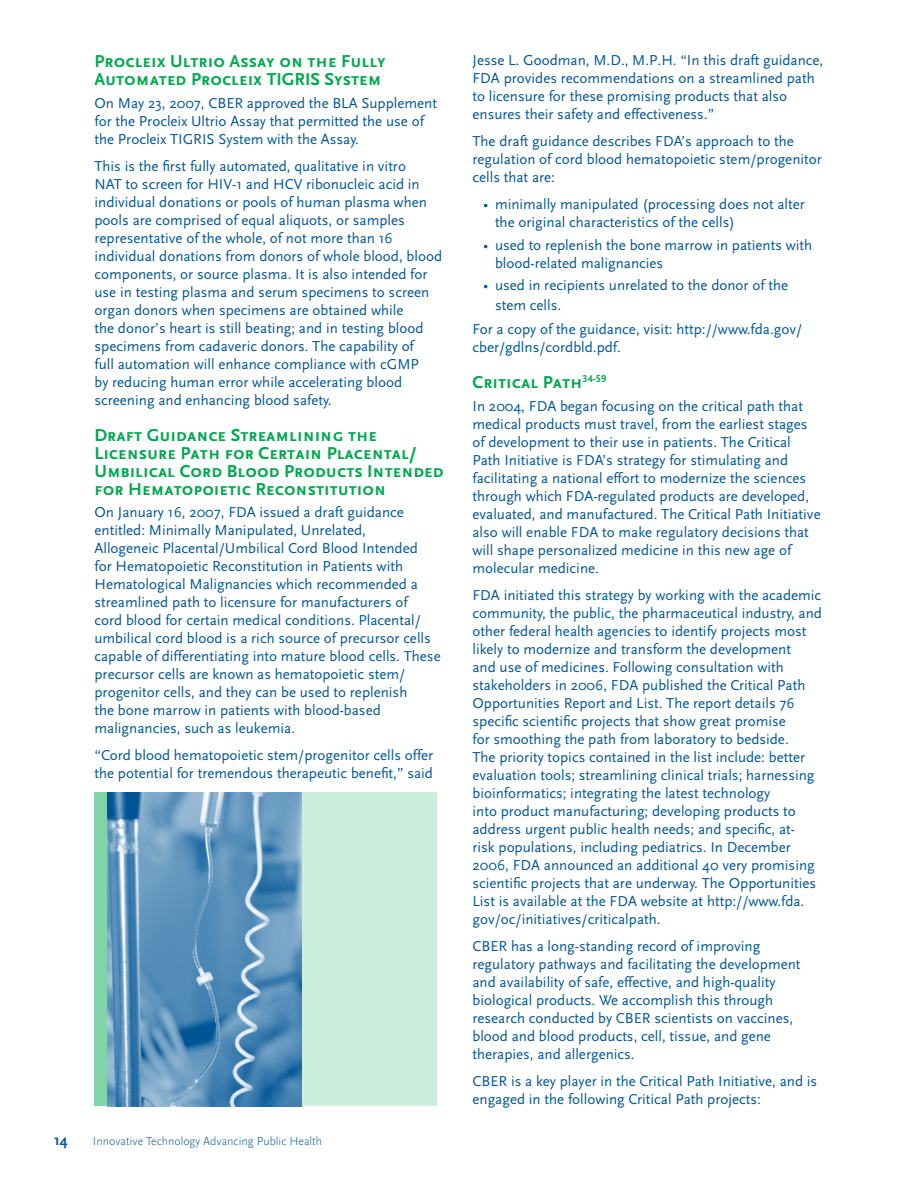
<style>
.page{position:relative;width:918px;height:1188px;background:#fff}
.page>*{position:absolute;margin:0;border:0;box-sizing:border-box;transform-origin:0 0}
.t1{font:700 18px/18px "Scala Sans Caps";color:#00a94f}
.t2{font:15px/18px "Scala Sans";color:#005596}
.t3{font:700 15px "Scala Sans";color:#005596}
.t4{font:300 12px "Scala Sans";color:#005596}
</style>
<div class="page">
<div style="left:94px;top:792px;width:343px;height:314px;background:#cceedc"></div>
<div style="left:94px;top:792px;width:125px;height:314px;background:#80d4a7"></div>
<img style="left:107px;top:792px;width:194px;height:314px">
<p class="t1" style="left:94px;top:53px;width:293px">Procleix Ultrio Assay on the Fully<br>Automated Procleix TIGRIS System</p>
<p class="t2" style="left:94px;top:94px;width:344px">On May 23, 2007, CBER approved the BLA Supplement for the Procleix Ultrio Assay that permitted the use of the Procleix TIGRIS System with the Assay.</p>
<p class="t2" style="left:94px;top:157px;width:349px">This is the first fully automated, qualitative in vitro<br>NAT to screen for HIV-1 and HCV ribonucleic acid in individual donations or pools of human plasma when pools are comprised of equal aliquots, or samples representative of the whole, of not more than 16 individual donations from donors of whole blood, blood components, or source plasma. It is also intended for use in testing plasma and serum specimens to screen organ donors when specimens are obtained while<br>the donor’s heart is still beating; and in testing blood specimens from cadaveric donors. The capability of<br>full automation will enhance compliance with cGMP<br>by reducing human error while accelerating blood screening and enhancing blood safety.</p>
<p class="t1" style="left:94px;top:426px;width:351px">Draft Guidance Streamlining the Licensure Path for Certain Placental/ Umbilical Cord Blood Products Intended for Hematopoietic Reconstitution</p>
<p class="t2" style="left:94px;top:504px;width:348px">On January 16, 2007, FDA issued a draft guidance entitled: Minimally Manipulated, Unrelated,<br>Allogeneic Placental/Umbilical Cord Blood Intended<br>for Hematopoietic Reconstitution in Patients with Hematological Malignancies which recommended a streamlined path to licensure for manufacturers of<br>cord blood for certain medical conditions. Placental/ umbilical cord blood is a rich source of precursor cells capable of differentiating into mature blood cells. These precursor cells are known as hematopoietic stem/ progenitor cells, and they can be used to replenish<br>the bone marrow in patients with blood-based malignancies, such as leukemia.</p>
<p class="t2" style="left:94px;top:747px;width:340px">“Cord blood hematopoietic stem/progenitor cells offer the potential for tremendous therapeutic benefit,” said</p>
<p class="t3" style="left:54px;top:1132px;width:15px">14</p>
<p class="t4" style="left:93px;top:1135px;width:231px">Innovative Technology Advancing Public Health</p>
<p class="t2" style="left:472px;top:52px;width:352px">Jesse L. Goodman, M.D., M.P.H. “In this draft guidance, FDA provides recommendations on a streamlined path to licensure for these promising products that also ensures their safety and effectiveness.”</p>
<p class="t2" style="left:472px;top:133px;width:351px">The draft guidance describes FDA’s approach to the regulation of cord blood hematopoietic stem/progenitor cells that are:</p>
<p class="t2" style="left:495px;top:196px;width:311px;text-indent:-12px">• minimally manipulated (processing does not alter the original characteristics of the cells)</p>
<p class="t2" style="left:495px;top:236px;width:319px;text-indent:-12px">• used to replenish the bone marrow in patients with blood-related malignancies</p>
<p class="t2" style="left:495px;top:276px;width:295px;line-height:19.4px;text-indent:-12px">• used in recipients unrelated to the donor of the stem cells.</p>
<p class="t2" style="left:472px;top:321px;width:331px">For a copy of the guidance, visit: http://www.fda.gov/ cber/gdlns/cordbld.pdf.</p>
<p class="t1" style="left:472px;top:374px;width:135px">Critical Path<sup>34-59</sup></p>
<p class="t2" style="left:472px;top:397px;width:350px">In 2004, FDA began focusing on the critical path that medical products must travel, from the earliest stages of development to their use in patients. The Critical Path Initiative is FDA’s strategy for stimulating and facilitating a national effort to modernize the sciences through which FDA-regulated products are developed, evaluated, and manufactured. The Critical Path Initiative also will enable FDA to make regulatory decisions that will shape personalized medicine in this new age of molecular medicine.</p>
<p class="t2" style="left:472px;top:586px;width:351px">FDA initiated this strategy by working with the academic community, the public, the pharmaceutical industry, and other federal health agencies to identify projects most likely to modernize and transform the development<br>and use of medicines. Following consultation with stakeholders in 2006, FDA published the Critical Path Opportunities Report and List. The report details 76 specific scientific projects that show great promise<br>for smoothing the path from laboratory to bedside.<br>The priority topics contained in the list include: better evaluation tools; streamlining clinical trials; harnessing bioinformatics; integrating the latest technology<br>into product manufacturing; developing products to address urgent public health needs; and specific, at-<br>risk populations, including pediatrics. In December 2006, FDA announced an additional 40 very promising scientific projects that are underway. The Opportunities List is available at the FDA website at http://www.fda. gov/oc/initiatives/criticalpath.</p>
<p class="t2" style="left:472px;top:937px;width:330px">CBER has a long-standing record of improving regulatory pathways and facilitating the development and availability of safe, effective, and high-quality biological products. We accomplish this through research conducted by CBER scientists on vaccines, blood and blood products, cell, tissue, and gene therapies, and allergenics.</p>
<p class="t2" style="left:472px;top:1072px;width:346px">CBER is a key player in the Critical Path Initiative, and is engaged in the following Critical Path projects:</p>
</div>
